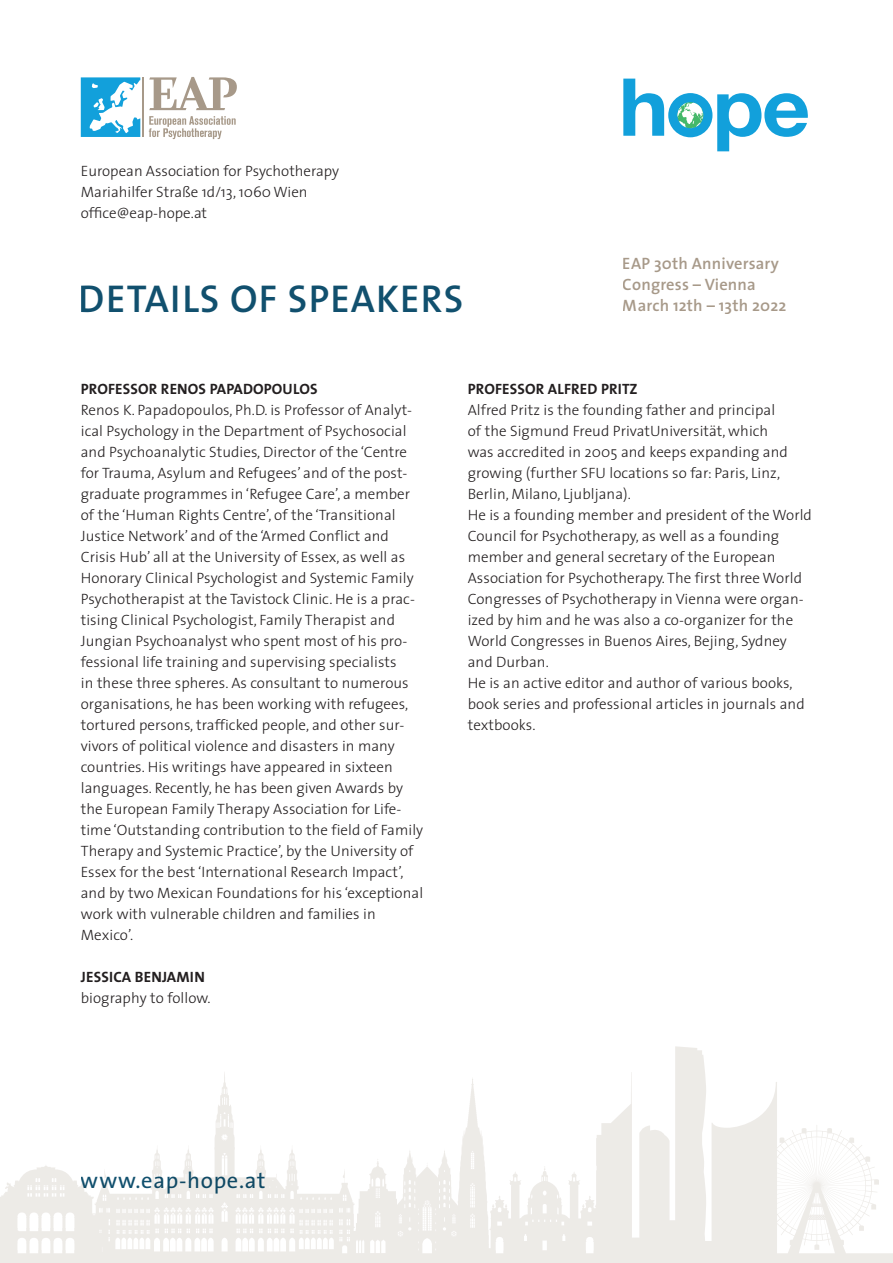
<style>
.page{position:relative;width:893px;height:1263px;background:#fff}
.page>*{position:absolute;margin:0;border:0;box-sizing:border-box;transform-origin:0 0}
.t1{font:39px "The Sans Semi Bold Caps";letter-spacing:.03em;color:#11506e}
.t2{font:22.5px "The Sans";letter-spacing:.03em;color:#11506e}
.t3{font:600 18.45px/24.3px "The Sans";letter-spacing:.01em;color:#a79989;text-align:center}
.t4{font:600 16.5px/21px "The Sans";letter-spacing:.01em;color:#a79989}
.t5{font:300 15px/21px "The Sans";letter-spacing:.005em;color:#231f20}
.t6{font:700 15px "The Sans";letter-spacing:.01em;color:#231f20}
.s1{font-family:"The Sans Semi Bold Caps";font-weight:400}
</style>
<div class="page">
<svg style="left:0;top:1046px;width:893px;height:217px"></svg>
<svg style="left:623px;top:79px;width:185px;height:72px"></svg>
<div style="left:668px;top:93px;width:44px;height:44px;background:#12a0db;border-radius:50%"></div>
<img style="left:677px;top:102px;width:26px;height:26px;border-radius:13px">
<svg style="left:149px;top:116px;width:87px;height:23px"></svg>
<svg style="left:149px;top:77px;width:88px;height:33px"></svg>
<hr style="left:142px;top:77px;width:1px;height:60px;background:#a79989">
<svg style="left:81px;top:77px;width:59px;height:60px"></svg>
<p class="t5" style="left:81px;top:160px;width:260px">European Association for Psychotherapy<br>Mariahilfer Straße 1d/13, 1060 Wien office@eap-hope.at</p>
<h1 class="t1" style="left:79px;top:266px;width:386px">DETAILS OF SPEAKERS</h1>
<p class="t3" style="left:623px;top:243px;width:186px">Congress – Vienna<br>March <span class="s1">12</span>th – <span class="s1">13</span>th <span class="s1">2022</span></p>
<p class="t4" style="left:623px;top:252px;width:165px">EAP 30th Anniversary<br>Congress – Vienna<br>March 12th – 13th 2022</p>
<p class="t6" style="left:81px;top:376px;width:238px">PROFESSOR RENOS PAPADOPOULOS</p>
<p class="t5" style="left:81px;top:399px;width:344px">Renos K. Papadopoulos, Ph.D. is Professor of Analyt&shy;ical Psychology in the Department of Psychosocial and Psychoanalytic Studies, Director of the ‘Centre for Trauma, Asylum and Refugees’ and of the post&shy;graduate programmes in ‘Refugee Care’, a member of the ‘Human Rights Centre’, of the ‘Transitional Justice Network’ and of the ‘Armed Conflict and Crisis Hub’ all at the University of Essex, as well as Honorary Clinical Psychologist and Systemic Family Psychotherapist at the Tavistock Clinic. He is a prac&shy;tising Clinical Psychologist, Family Therapist and Jungian Psychoanalyst who spent most of his pro&shy;fessional life training and supervising specialists<br>in these three spheres. As consultant to numerous organisations, he has been working with refugees, tortured persons, trafficked people, and other sur&shy;vivors of political violence and disasters in many countries. His writings have appeared in sixteen languages. Recently, he has been given Awards by the European Family Therapy Association for Life&shy;time ‘Outstanding contribution to the field of Family Therapy and Systemic Practice’, by the University of Essex for the best ‘International Research Impact’, and by two Mexican Foundations for his ‘exceptional work with vulnerable children and families in Mexico’.</p>
<p class="t6" style="left:81px;top:964px;width:126px">JESSICA BENJAMIN</p>
<p class="t5" style="left:81px;top:987px;width:131px">biography to follow.</p>
<p class="t6" style="left:468px;top:376px;width:171px">PROFESSOR ALFRED PRITZ</p>
<p class="t5" style="left:468px;top:399px;width:346px">Alfred Pritz is the founding father and principal<br>of the Sigmund Freud PrivatUniversität, which<br>was accredited in 2005 and keeps expanding and growing (further SFU locations so far: Paris, Linz, Berlin, Milano, Ljubljana).<br>He is a founding member and president of the World Council for Psychotherapy, as well as a founding member and general secretary of the European Association for Psychotherapy. The first three World Congresses of Psychotherapy in Vienna were organ&shy;ized by him and he was also a co-organizer for the World Congresses in Buenos Aires, Bejing, Sydney and Durban.<br>He is an active editor and author of various books, book series and professional articles in journals and textbooks.</p>
<h2 class="t2" style="left:81px;top:1162px;width:186px">www.eap-hope.at</h2>
</div>
